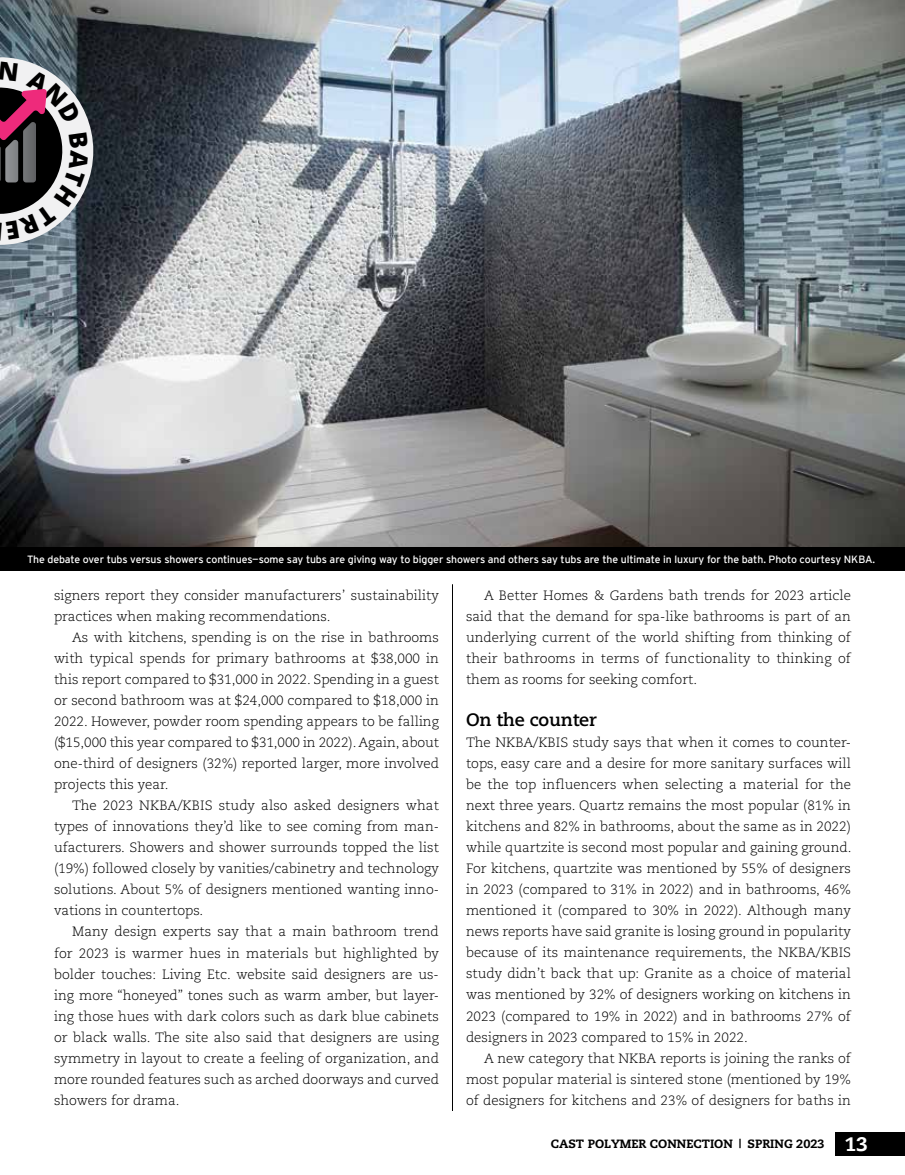
<style>
.page{position:relative;width:905px;height:1175px;background:#fff}
.page>*{position:absolute;margin:0;border:0;box-sizing:border-box;transform-origin:0 0}
.t1{font:700 18px "Caecilia";letter-spacing:-.01em;color:#000}
.t2{font:300 13.5px/21px "Caecilia";color:#000;text-align:justify}
.t3{font:800 12px "Caecilia";color:#000}
.t4{font:10.5px "Interstate";letter-spacing:-.01em;color:#fff}
.s1{font-size:19.5px;color:#fff}
</style>
<div class="page">
<hr style="left:452px;top:584px;width:1px;height:527px;background:#000">
<div style="left:835px;top:1131px;width:69px;height:24px;background:#000"></div>
<img style="left:0;top:0;width:904px;height:547px">
<div style="left:0;top:547px;width:904px;height:24px;background:#000"></div>
<svg style="left:0;top:57px;width:93px;height:188px"></svg>
<p class="t4" style="left:27px;top:553px;width:849px">The debate over tubs versus showers continues—some say tubs are giving way to bigger showers and others say tubs are the ultimate in luxury for the bath. Photo courtesy NKBA.</p>
<p class="t2" style="left:54px;top:585px;width:386px">signers report they consider manufacturers’ sustainability practices when making recommendations.</p>
<p class="t2" style="left:54px;top:627px;width:387px;text-indent:18px">As with kitchens, spending is on the rise in bathrooms with typical spends for primary bathrooms at $38,000 in this report compared to $31,000 in 2022. Spending in a guest or second bathroom was at $24,000 compared to $18,000 in 2022. However, powder room spending appears to be falling ($15,000 this year compared to $31,000 in 2022). Again, about one-third of designers (32%) reported larger, more involved projects this year.</p>
<p class="t2" style="left:54px;top:795px;width:386px;text-indent:18px">The 2023 NKBA/KBIS study also asked designers what types of innovations they’d like to see coming from man&shy;ufacturers. Showers and shower surrounds topped the list (19%) followed closely by vanities/cabinetry and technology solutions. About 5% of designers mentioned wanting inno&shy;vations in countertops.</p>
<p class="t2" style="left:54px;top:921px;width:386px;text-indent:18px">Many design experts say that a main bathroom trend for 2023 is warmer hues in materials but highlighted by bolder touches: Living Etc. website said designers are us&shy;ing more “honeyed” tones such as warm amber, but layer&shy;ing those hues with dark colors such as dark blue cabinets or black walls. The site also said that designers are using symmetry in layout to create a feeling of organization, and more rounded features such as arched doorways and curved showers for drama.</p>
<p class="t2" style="left:466px;top:585px;width:386px;text-indent:18px">A Better Homes &amp; Gardens bath trends for 2023 article said that the demand for spa-like bathrooms is part of an underlying current of the world shifting from thinking of their bathrooms in terms of functionality to thinking of them as rooms for seeking comfort.</p>
<h1 class="t1" style="left:466px;top:709px;width:132px">On the counter</h1>
<p class="t2" style="left:466px;top:732px;width:387px">The NKBA/KBIS study says that when it comes to counter&shy;tops, easy care and a desire for more sanitary surfaces will be the top influencers when selecting a material for the next three years. Quartz remains the most popular (81% in kitchens and 82% in bathrooms, about the same as in 2022) while quartzite is second most popular and gaining ground.<br>For kitchens, quartzite was mentioned by 55% of designers in 2023 (compared to 31% in 2022) and in bathrooms, 46% mentioned it (compared to 30% in 2022). Although many news reports have said granite is losing ground in popularity because of its maintenance requirements, the NKBA/KBIS study didn’t back that up: Granite as a choice of material was mentioned by 32% of designers working on kitchens in 2023 (compared to 19% in 2022) and in bathrooms 27% of designers in 2023 compared to 15% in 2022.</p>
<p class="t2" style="left:466px;top:1047px;width:386px;text-indent:18px">A new category that NKBA reports is joining the ranks of most popular material is sintered stone (mentioned by 19% of designers for kitchens and 23% of designers for baths in</p>
<p class="t3" style="left:551px;top:1136px;width:126px">CAST POLYMER CONNECTI</p>
<p class="t3" style="left:714px;top:1136px;width:155px">ON | SPRING 2023 <span class="s1">13</span></p>
</div>
